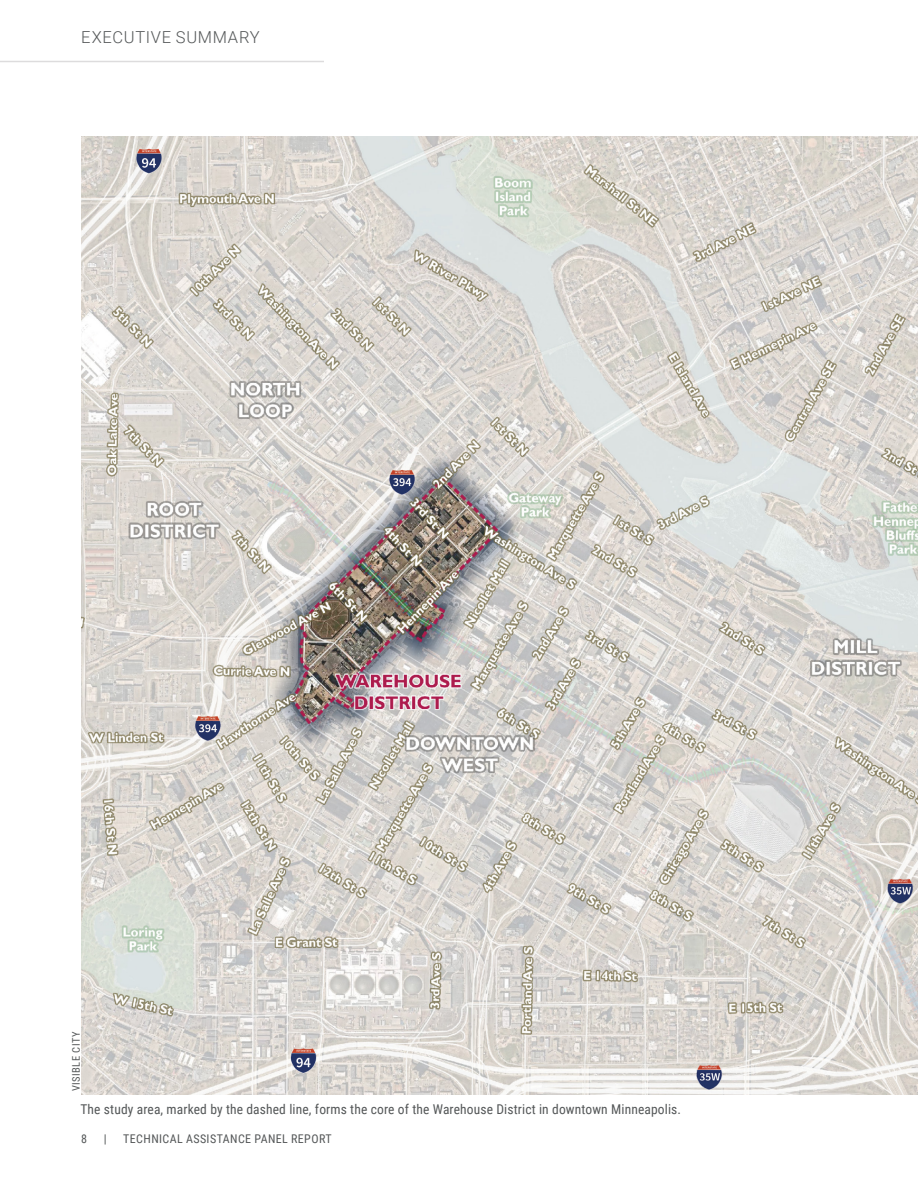
<style>
.page{position:relative;width:918px;height:1188px;background:#fff}
.page>*{position:absolute;margin:0;border:0;box-sizing:border-box;transform-origin:0 0}
.Section_Heading{font:300 16.5px "Roboto";letter-spacing:.045em;color:#545758}
.t1{font:13.5px "Roboto Condensed";letter-spacing:.01em;color:#545758}
.t2{font:12px "Roboto Condensed";letter-spacing:.035em;color:#545758}
.t3{font:10.5px "Roboto Condensed";letter-spacing:.045em;color:#545758}
</style>
<div class="page">
<hr style="left:0;top:61px;width:324px;height:1px;background:#dddcdd">
<img style="left:81px;top:136px;width:837px;height:959px">
<p class="Section_Heading" style="left:81px;top:26px;width:180px">EXECUTIVE SUMMARY</p>
<p class="t3" style="left:69px;top:1091px;width:61px;rotate:-90deg">VISIBLE CITY</p>
<p class="t1" style="left:80px;top:1100px;width:602px">The study area, marked by the dashed line, forms the core of the Warehouse District in downtown Minneapolis.</p>
<p class="t2" style="left:81px;top:1130px;width:7px">8</p>
<p class="t2" style="left:104px;top:1130px;width:4px">|</p>
<p class="t2" style="left:123px;top:1130px;width:210px">TECHNICAL ASSISTANCE PANEL REPORT</p>
</div>
